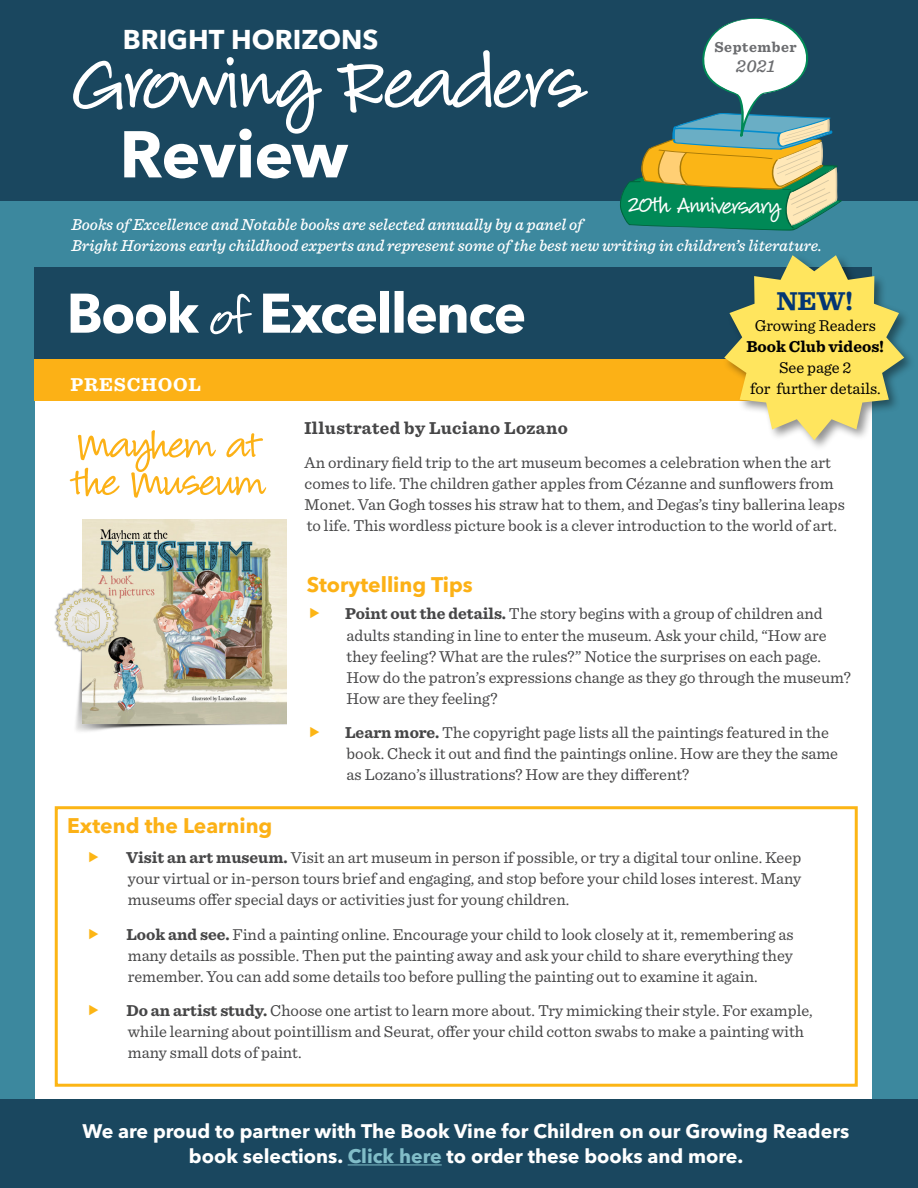
<style>
.page{position:relative;width:918px;height:1188px;background:#fff}
.page>*{position:absolute;margin:0;border:0;box-sizing:border-box;transform-origin:0 0}
.t1{font:114.6px "Louisiana";letter-spacing:-.01em;color:#fff}
.t2{font:700 65.4px "Avenir Next LT Pro";letter-spacing:-.02em;color:#fff}
.t3{font:58.5px "Louisiana";letter-spacing:-.03em;color:#fcb116}
.t4{font:34.5px "Louisiana";color:#fff}
.t5{font:700 27px "Avenir Next LT Pro";color:#fff}
.t6{font:700 27px "Sentinel";color:#043673}
.t7{font:700 21px "Avenir Next LT Pro";color:#fcb116}
.t8{font:700 19.5px/25.5px "Avenir Next LT Pro";color:#fff;text-align:center}
.t9{font:700 19.5px "Sentinel";letter-spacing:.04em;color:#fff}
.t10{font:italic 500 18.15px "Sentinel";color:#6b6c6f}
.t11{font:700 18px "Sentinel";letter-spacing:.02em;color:#464647}
.t12{font:16.5px/21px "Sentinel";color:#464647}
.t13{font:italic 500 16.5px/21px "Sentinel";color:#fff}
.t14{font:16.5px/21px "Sentinel";color:#000;text-align:center}
.t15{font:700 16.5px "Sentinel";color:#000}
.t16{font:700 15px "Sentinel";letter-spacing:.04em;color:#6b6c6f}
.s1{font-weight:700}
.s2{color:#81bdc8}
</style>
<div class="page">
<div style="left:0;top:0;width:918px;height:1122px;background:#3c889e"></div>
<div style="left:35px;top:286px;width:837px;height:842px;background:#fff"></div>
<div style="left:35px;top:359px;width:837px;height:42px;background:#fcb116"></div>
<div style="left:0;top:0;width:918px;height:200px;background:#1a475f"></div>
<div style="left:35px;top:267px;width:837px;height:92px;background:#1a475f"></div>
<div style="left:0;top:1100px;width:918px;height:88px;background:#1a475f"></div>
<svg style="left:620px;top:18px;width:222px;height:213px"></svg>
<img style="left:76px;top:653px;width:211px;height:79px">
<img style="left:82px;top:519px;width:205px;height:205px">
<div style="left:54px;top:588px;width:65px;height:65px;background:#000;opacity:.64"></div>
<svg style="left:58px;top:591px;width:57px;height:58px"></svg>
<svg style="left:64px;top:589px;width:47px;height:54px;background:#dedacc"></svg>
<svg style="left:71px;top:291px;width:453px;height:43px"></svg>
<div style="left:55px;top:806px;width:803px;height:281px;border:3px solid #fcb515"></div>
<hr style="left:348px;top:1164px;width:94px;height:1px;background:#81bdc8">
<div style="left:722px;top:253px;width:194px;height:199px;background:#000;opacity:.43"></div>
<svg style="left:724px;top:255px;width:180px;height:185px"></svg>
<h3 class="t5" style="left:123px;top:23px;width:257px">BRIGHT HORIZONS</h3>
<h1 class="t1" style="left:74px;top:-1px;width:512px">Growing Readers</h1>
<h2 class="t2" style="left:119px;top:114px;width:230px">Review</h2>
<p class="t16" style="left:714px;top:35px;width:84px">September</p>
<p class="t10" style="left:736px;top:52px;width:41px">2021</p>
<h3 class="t4" style="left:629px;top:179px;width:154px;rotate:1deg">20th Anniversary</h3>
<p class="t13" style="left:72px;top:213px;width:752px">Books of Excellence and Notable books are selected annually by a panel of<br>Bright Horizons early childhood experts and represent some of the best new writing in children’s literature.</p>
<p class="t9" style="left:71px;top:370px;width:132px">PRESCHOOL</p>
<h3 class="t3" style="left:77px;top:402px;width:186px">Mayhem at</h3>
<h3 class="t3" style="left:72px;top:440px;width:195px">the Museum</h3>
<p class="t7" style="left:67px;top:813px;width:207px">Extend the Learning</p>
<p class="t11" style="left:304px;top:414px;width:265px">Illustrated by Luciano Lozano</p>
<h3 class="t6" style="left:776px;top:280px;width:79px">NEW!</h3>
<p class="t14" style="left:755px;top:314px;width:123px">Growing Readers</p>
<p class="t15" style="left:746px;top:333px;width:139px">Book Club videos!</p>
<p class="t14" style="left:750px;top:356px;width:132px">See page 2<br>for further details.</p>
<p class="t12" style="left:305px;top:451px;width:542px">An ordinary field trip to the art museum becomes a celebration when the art comes to life. The children gather apples from Cézanne and sunflowers from Monet. Van Gogh tosses his straw hat to them, and Degas’s tiny ballerina leaps to life. This wordless picture book is a clever introduction to the world of art.</p>
<p class="t7" style="left:307px;top:572px;width:168px">Storytelling Tips</p>
<p class="t12" style="left:345px;top:602px;width:507px"><span class="s1">Point out the details.</span> The story begins with a group of children and adults standing in line to enter the museum. Ask your child, “How are they feeling? What are the rules?” Notice the surprises on each page.<br>How do the patron’s expressions change as they go through the museum?<br>How are they feeling?</p>
<p class="t12" style="left:345px;top:721px;width:494px"><span class="s1">Learn more.</span> The copyright page lists all the paintings featured in the book. Check it out and find the paintings online. How are they the same as Lozano’s illustrations? How are they different?</p>
<p class="t12" style="left:126px;top:846px;width:676px;text-align:justify"><span class="s1">Visit an art museum.</span> Visit an art museum in person if possible, or try a digital tour online. Keep your virtual or in-person tours brief and engaging, and stop before your child loses interest. Many museums offer special days or activities just for young children.</p>
<p class="t12" style="left:126px;top:923px;width:669px;text-align:justify"><span class="s1">Look and see.</span> Find a painting online. Encourage your child to look closely at it, remembering as many details as possible. Then put the painting away and ask your child to share everything they remember. You can add some details too before pulling the painting out to examine it again.</p>
<p class="t12" style="left:126px;top:999px;width:688px"><span class="s1">Do an artist study.</span> Choose one artist to learn more about. Try mimicking their style. For example, while learning about pointillism and Seurat, offer your child cotton swabs to make a painting with many small dots of paint.</p>
<p class="t8" style="left:82px;top:1118px;width:768px">We are proud to partner with The Book Vine for Children on our Growing Readers book selections. <span class="s2">Click here</span> to order these books and more.</p>
</div>
